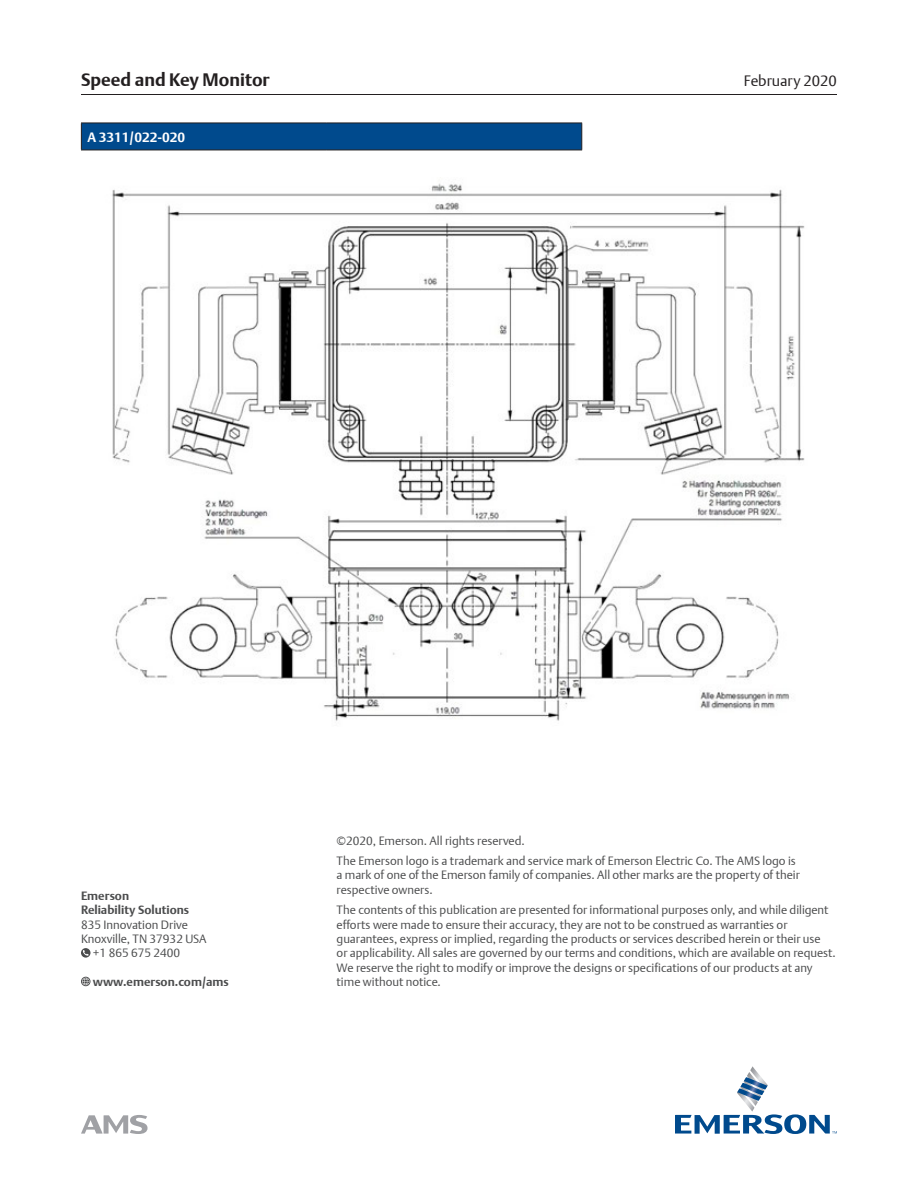
<style>
.page{position:relative;width:918px;height:1188px;background:#fff}
.page>*{position:absolute;margin:0;border:0;box-sizing:border-box;transform-origin:0 0}
.t1{font:700 18px "DTL Argo T";color:#231f20}
.t2{font:15px "DTL Argo T Light";color:#231f20}
.Table_Text{font:700 13.5px "DTL Argo T";color:#fff}
.t3{font:12px/14.4px "DTL Argo T Light";color:#4b4c4d}
.t4{font:700 12px/14.4px "DTL Argo T";color:#4b4c4d}
</style>
<div class="page">
<hr style="left:81px;top:94px;width:756px;height:1px;background:#231f20">
<svg style="left:81px;top:948px;width:10px;height:10px"></svg>
<svg style="left:83px;top:950px;width:6px;height:7px"></svg>
<svg style="left:81px;top:977px;width:10px;height:9px"></svg>
<svg style="left:82px;top:978px;width:8px;height:7px"></svg>
<svg style="left:675px;top:1066px;width:162px;height:68px"></svg>
<svg style="left:81px;top:1115px;width:67px;height:19px"></svg>
<img style="left:112px;top:183px;width:693px;height:538px">
<svg style="left:81px;top:123px;width:501px;height:28px;background:#044988"></svg>
<hr style="left:337px;top:150px;width:245px;height:1px;background:#231f20">
<h1 class="t1" style="left:81px;top:69px;width:190px">Speed and Key Monitor</h1>
<p class="Table_Text" style="left:87px;top:129px;width:99px">A 3311/022-020</p>
<p class="t2" style="left:744px;top:72px;width:95px">February 2020</p>
<p class="t4" style="left:81px;top:888px;width:110px">Emerson<br>Reliability Solutions</p>
<p class="t3" style="left:81px;top:917px;width:109px">835 Innovation Drive</p>
<p class="t3" style="left:81px;top:931px;width:127px">Knoxville, TN 37932 USA</p>
<p class="t3" style="left:93px;top:946px;width:89px">+1 865 675 2400</p>
<p class="t4" style="left:93px;top:975px;width:137px">www.emerson.com/ams</p>
<p class="t3" style="left:337px;top:830px;width:461px;line-height:20.4px">©2020, Emerson. All rights reserved.<br>The Emerson logo is a trademark and service mark of Emerson Electric Co. The AMS logo is</p>
<p class="t3" style="left:337px;top:868px;width:465px">a mark of one of the Emerson family of companies. All other marks are the property of their respective owners.</p>
<p class="t3" style="left:337px;top:903px;width:501px">The contents of this publication are presented for informational purposes only, and while diligent efforts were made to ensure their accuracy, they are not to be construed as warranties or guarantees, express or implied, regarding the products or services described herein or their use<br>or applicability. All sales are governed by our terms and conditions, which are available on request.<br>We reserve the right to modify or improve the designs or specifications of our products at any time without notice.</p>
</div>
